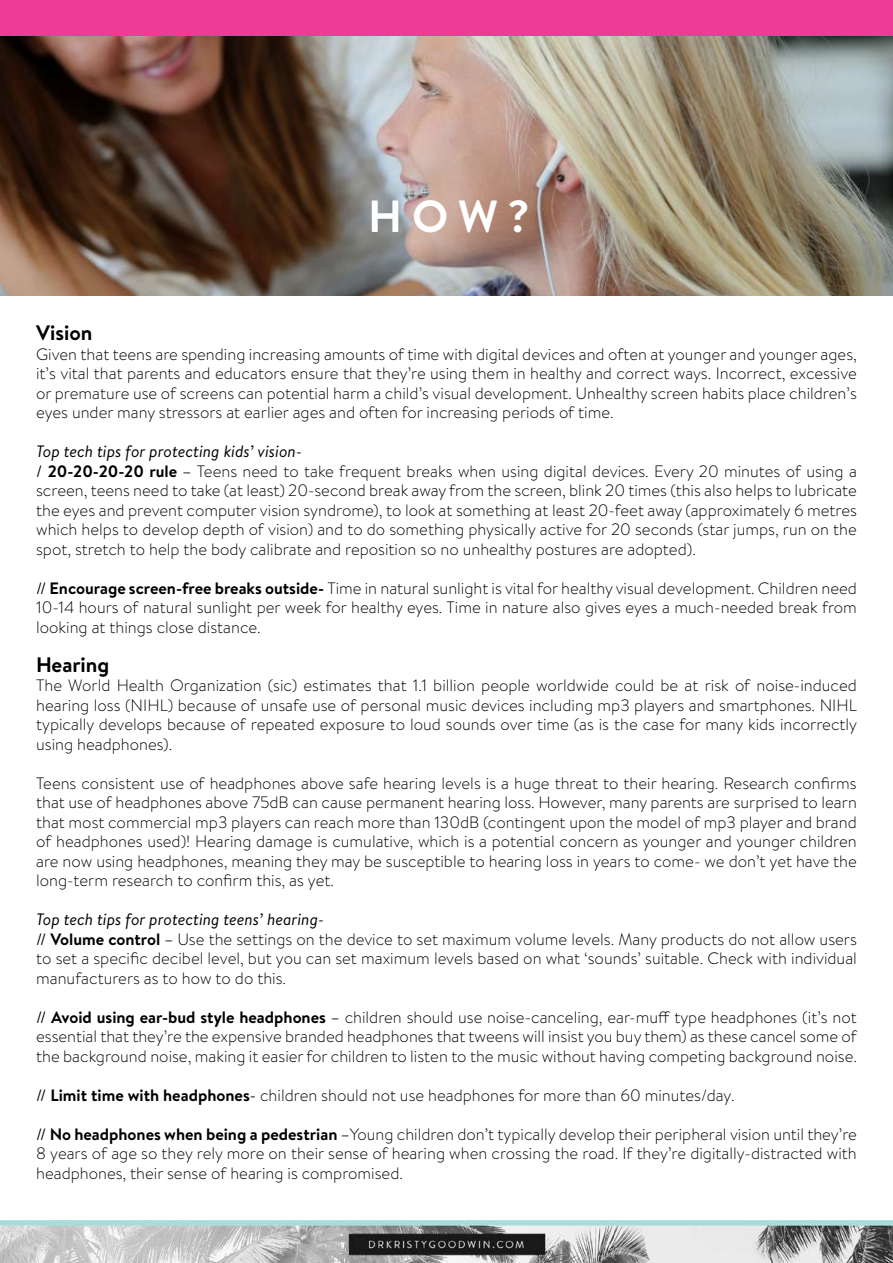
<style>
.page{position:relative;width:893px;height:1263px;background:#fff}
.page>*{position:absolute;margin:0;border:0;box-sizing:border-box;transform-origin:0 0}
.t1{font:700 45px "Brandon Text";color:#fff}
.t2{font:700 21px "Brandon Text";color:#000}
.t3{font:300 16.5px/19.5px "Brandon Text";color:#000;text-align:justify}
.s1{font-weight:400;font-style:italic}
.s2{font-weight:400}
.s3{font-weight:700}
</style>
<div class="page">
<img style="left:0;top:1220px;width:893px;height:43px">
<img style="left:0;top:36px;width:893px;height:260px">
<div style="left:0;top:0;width:893px;height:36px;background:#ee3b95"></div>
<h1 class="t1" style="left:368px;top:185px;width:163px">HOW?</h1>
<p class="t2" style="left:36px;top:318px;width:58px">Vision</p>
<p class="t3" style="left:36px;top:343px;width:822px">Given that teens are spending increasing amounts of time with digital devices and often at younger and younger ages, it’s vital that parents and educators ensure that they’re using them in healthy and correct ways. Incorrect, excessive or premature use of screens can potential harm a child’s visual development. Unhealthy screen habits place children’s eyes under many stressors at earlier ages and often for increasing periods of time.</p>
<p class="t3" style="left:36px;top:441px;width:822px;text-align:left"><span class="s1">Top tech tips for protecting kids’ vision-<br></span><span class="s2">/</span> <span class="s3">20-20-20-20 rule</span> <span class="s2">–</span> Teens need to take frequent breaks when using digital devices. Every 20 minutes of using a screen, teens need to take (at least) 20-second break away from the screen, blink 20 times (this also helps to lubricate the eyes and prevent computer vision syndrome), to look at something at least 20-feet away (approximately 6 metres which helps to develop depth of vision) and to do something physically active for 20 seconds (star jumps, run on the spot, stretch to help the body calibrate and reposition so no unhealthy postures are adopted).</p>
<p class="t3" style="left:36px;top:577px;width:822px"><span class="s2">//</span> <span class="s3">Encourage screen-free breaks outside-</span> Time in natural sunlight is vital for healthy visual development. Children need 10-14 hours of natural sunlight per week for healthy eyes. Time in nature also gives eyes a much-needed break from looking at things close distance.</p>
<p class="t2" style="left:36px;top:650px;width:75px">Hearing</p>
<p class="t3" style="left:36px;top:675px;width:822px">The World Health Organization (sic) estimates that 1.1 billion people worldwide could be at risk of noise-induced hearing loss (NIHL) because of unsafe use of personal music devices including mp3 players and smartphones. NIHL typically develops because of repeated exposure to loud sounds over time (as is the case for many kids incorrectly using headphones).</p>
<p class="t3" style="left:36px;top:772px;width:822px">Teens consistent use of headphones above safe hearing levels is a huge threat to their hearing. Research confirms that use of headphones above 75dB can cause permanent hearing loss. However, many parents are surprised to learn that most commercial mp3 players can reach more than 130dB (contingent upon the model of mp3 player and brand of headphones used)! Hearing damage is cumulative, which is a potential concern as younger and younger children are now using headphones, meaning they may be susceptible to hearing loss in years to come- we don’t yet have the long-term research to confirm this, as yet.</p>
<p class="t3" style="left:36px;top:909px;width:822px;text-align:left"><span class="s1">Top tech tips for protecting teens’ hearing-<br></span><span class="s2">//</span> <span class="s3">Volume control</span> <span class="s2">–</span> Use the settings on the device to set maximum volume levels. Many products do not allow users to set a specific decibel level, but you can set maximum levels based on what ‘sounds’ suitable. Check with individual manufacturers as to how to do this.</p>
<p class="t3" style="left:36px;top:1006px;width:822px"><span class="s2">//</span> <span class="s3">Avoid using ear-bud style headphones</span> <span class="s2">–</span> children should use noise-canceling, ear-muff type headphones (it’s not essential that they’re the expensive branded headphones that tweens will insist you buy them) as these cancel some of the background noise, making it easier for children to listen to the music without having competing background noise.</p>
<p class="t3" style="left:36px;top:1085px;width:700px"><span class="s2">//</span> <span class="s3">Limit time with headphones</span><span class="s2">-</span> children should not use headphones for more than 60 minutes/day.</p>
<p class="t3" style="left:36px;top:1124px;width:822px"><span class="s2">//</span> <span class="s3">No headphones when being a pedestrian</span> <span class="s2">–</span>Young children don’t typically develop their peripheral vision until they’re 8 years of age so they rely more on their sense of hearing when crossing the road. If they’re digitally-distracted with headphones, their sense of hearing is compromised.</p>
</div>
